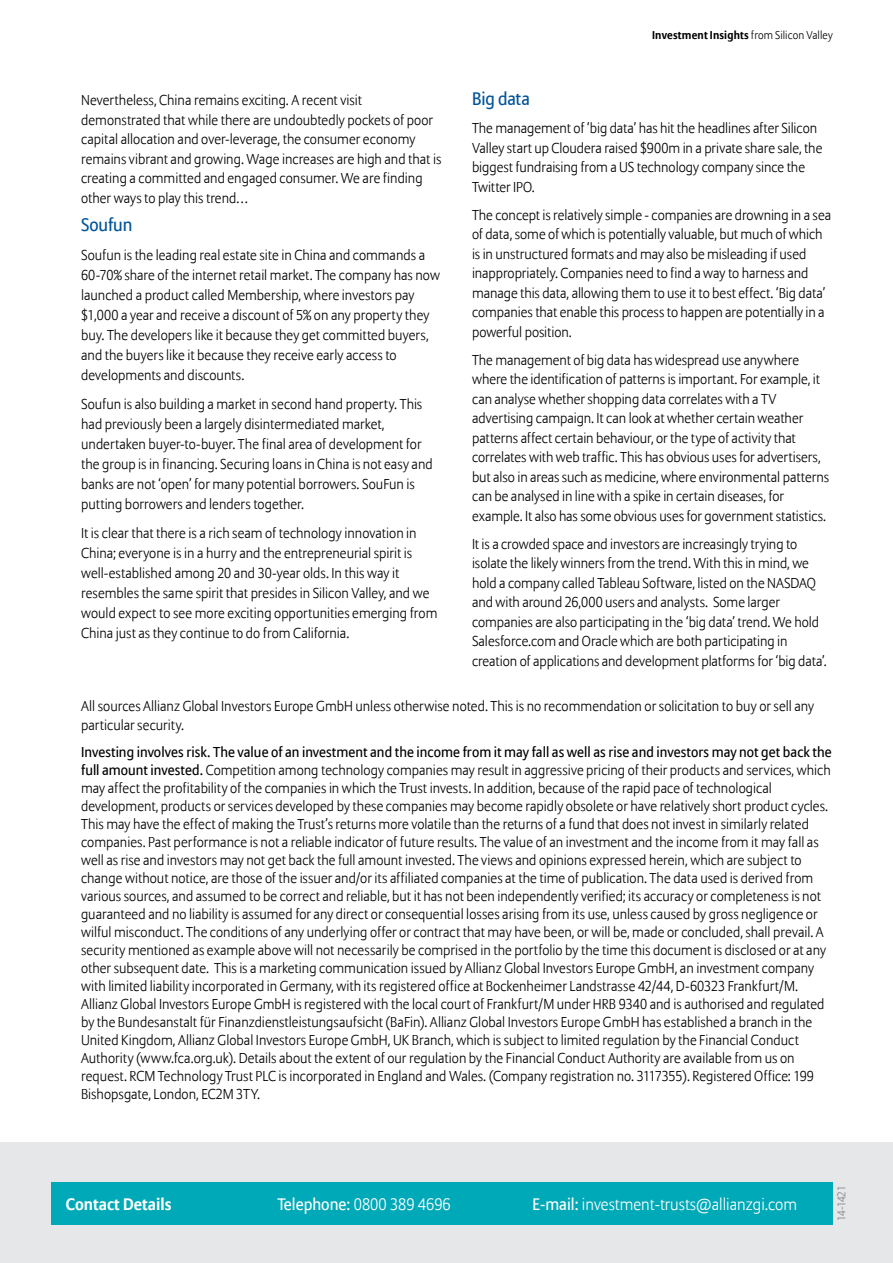
<style>
.page{position:relative;width:893px;height:1263px;background:#fff}
.page>*{position:absolute;margin:0;border:0;box-sizing:border-box;transform-origin:0 0}
.t1{font:18px "Allianz Sans";letter-spacing:-.005em;color:#005399}
.t2{font:300 16.5px "Allianz Sans";color:#fff}
.t3{font:700 16.5px "Allianz Sans";color:#fff}
.t4{font:300 14.25px/19.5px "Allianz Sans";color:#000}
.t5{font:700 11.25px "Allianz Sans";letter-spacing:.015em;color:#000}
.t6{font:300 11.25px "Allianz Sans";letter-spacing:-.04em;color:#808285}
.s1{font-weight:300}
.s2{font-weight:400}
</style>
<div class="page">
<div style="left:0;top:1143px;width:893px;height:120px;background:#e6e7e8"></div>
<div style="left:51px;top:1182px;width:782px;height:42px;background:#00a9b7"></div>
<p class="t4" style="left:81px;top:91px;width:362px">Nevertheless, China remains exciting. A recent visit demonstrated that while there are undoubtedly pockets of poor capital allocation and over-leverage, the consumer economy remains vibrant and growing. Wage increases are high and that is creating a committed and engaged consumer. We are finding other ways to play this trend…</p>
<p class="t1" style="left:81px;top:214px;width:53px">Soufun</p>
<p class="t4" style="left:81px;top:245px;width:360px;line-height:20.1px">Soufun is the leading real estate site in China and commands a 60-70% share of the internet retail market. The company has now launched a product called Membership, where investors pay $1,000 a year and receive a discount of 5% on any property they buy. The developers like it because they get committed buyers, and the buyers like it because they receive early access to developments and discounts.</p>
<p class="t4" style="left:81px;top:394px;width:353px;line-height:20.1px">Soufun is also building a market in second hand property. This had previously been a largely disintermediated market, undertaken buyer-to-buyer. The final area of development for the group is in financing. Securing loans in China is not easy and banks are not ‘open’ for many potential borrowers. SouFun is putting borrowers and lenders together.</p>
<p class="t4" style="left:81px;top:523px;width:358px;line-height:20.1px">It is clear that there is a rich seam of technology innovation in China; everyone is in a hurry and the entrepreneurial spirit is well-established among 20 and 30-year olds. In this way it resembles the same spirit that presides in Silicon Valley, and we would expect to see more exciting opportunities emerging from China just as they continue to do from California.</p>
<p class="t5" style="left:652px;top:28px;width:182px">Investment Insights <span class="s1">from Silicon Valley</span></p>
<p class="t1" style="left:472px;top:88px;width:59px">Big data</p>
<p class="t4" style="left:472px;top:119px;width:352px">The management of ‘big data’ has hit the headlines after Silicon Valley start up Cloudera raised $900m in a private share sale, the biggest fundraising from a US technology company since the Twitter IPO.</p>
<p class="t4" style="left:472px;top:206px;width:361px">The concept is relatively simple - companies are drowning in a sea of data, some of which is potentially valuable, but much of which is in unstructured formats and may also be misleading if used inappropriately. Companies need to find a way to harness and manage this data, allowing them to use it to best effect. ‘Big data’ companies that enable this process to happen are potentially in a powerful position.</p>
<p class="t4" style="left:472px;top:351px;width:358px">The management of big data has widespread use anywhere where the identification of patterns is important. For example, it can analyse whether shopping data correlates with a TV advertising campaign. It can look at whether certain weather patterns affect certain behaviour, or the type of activity that correlates with web traffic. This has obvious uses for advertisers, but also in areas such as medicine, where environmental patterns can be analysed in line with a spike in certain diseases, for example. It also has some obvious uses for government statistics.</p>
<p class="t4" style="left:472px;top:535px;width:356px">It is a crowded space and investors are increasingly trying to isolate the likely winners from the trend. With this in mind, we hold a company called Tableau Software, listed on the NASDAQ and with around 26,000 users and analysts. Some larger companies are also participating in the ‘big data’ trend. We hold Salesforce.com and Oracle which are both participating in creation of applications and development platforms for ‘big data’.</p>
<p class="t4" style="left:81px;top:697px;width:735px">All sources Allianz Global Investors Europe GmbH unless otherwise noted. This is no recommendation or solicitation to buy or sell any particular security.</p>
<p class="t4" style="left:81px;top:743px;width:752px;line-height:18px"><span class="s2">Investing involves risk. The value of an investment and the income from it may fall as well as rise and investors may not get back the full amount invested.</span> Competition among technology companies may result in aggressive pricing of their products and services, which may affect the profitability of the companies in which the Trust invests. In addition, because of the rapid pace of technological development, products or services developed by these companies may become rapidly obsolete or have relatively short product cycles.<br>This may have the effect of making the Trust’s returns more volatile than the returns of a fund that does not invest in similarly related companies. Past performance is not a reliable indicator of future results. The value of an investment and the income from it may fall as well as rise and investors may not get back the full amount invested. The views and opinions expressed herein, which are subject to change without notice, are those of the issuer and/or its affiliated companies at the time of publication. The data used is derived from various sources, and assumed to be correct and reliable, but it has not been independently verified; its accuracy or completeness is not guaranteed and no liability is assumed for any direct or consequential losses arising from its use, unless caused by gross negligence or wilful misconduct. The conditions of any underlying offer or contract that may have been, or will be, made or concluded, shall prevail. A security mentioned as example above will not necessarily be comprised in the portfolio by the time this document is disclosed or at any other subsequent date. This is a marketing communication issued by Allianz Global Investors Europe GmbH, an investment company with limited liability incorporated in Germany, with its registered office at Bockenheimer Landstrasse 42/44, D-60323 Frankfurt/M.<br>Allianz Global Investors Europe GmbH is registered with the local court of Frankfurt/M under HRB 9340 and is authorised and regulated by the Bundesanstalt für Finanzdienstleistungsaufsicht (BaFin). Allianz Global Investors Europe GmbH has established a branch in the United Kingdom, Allianz Global Investors Europe GmbH, UK Branch, which is subject to limited regulation by the Financial Conduct Authority (www.fca.org.uk). Details about the extent of our regulation by the Financial Conduct Authority are available from us on request. RCM Technology Trust PLC is incorporated in England and Wales. (Company registration no. 3117355). Registered Office: 199<br>Bishopsgate, London, EC2M 3TY.</p>
<p class="t3" style="left:66px;top:1193px;width:107px">Contact Details</p>
<p class="t2" style="left:277px;top:1194px;width:175px"><span class="s2">Telephone:</span> 0800 389 4696</p>
<p class="t2" style="left:532px;top:1194px;width:266px"><span class="s2">E-mail:</span> investment-trusts@allianzgi.com</p>
<p class="t6" style="left:835px;top:1221px;width:37px;rotate:-90deg">14-1421</p>
</div>
